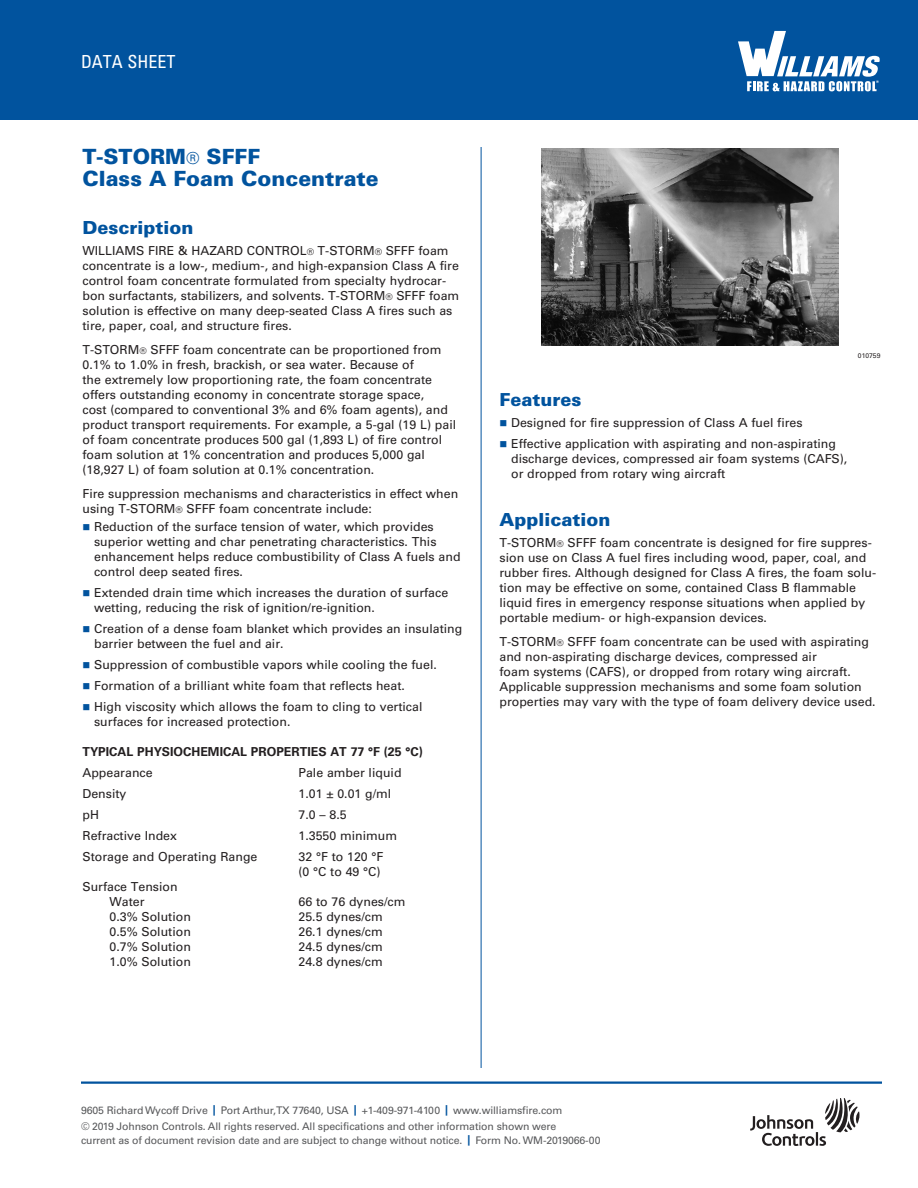
<style>
.page{position:relative;width:918px;height:1188px;background:#fff}
.page>*{position:absolute;margin:0;border:0;box-sizing:border-box;transform-origin:0 0}
._02_Data_Sheet_Heade{font:900 21px/22.5px "Univers LT Std";color:#01539e}
._03_12_pt_Blue_Heade{font:900 18px "Univers LT Std";color:#01539e}
.t1{font:condensed 18px "Univers LT Std";color:#fff}
._06_Text_8_25{font:12.3px/15px "Univers LT Std";color:#231f20}
._05_Text_1st_Graph{font:12.3px/15px "Univers LT Std";color:#231f20}
._08_Bullet_Text{font:12.3px/15px "Univers LT Std";color:#231f20}
._09_Tabbed_Copy{font:12.3px/15px "Univers LT Std";color:#231f20}
._07_Bullet_Text_1st{font:12.3px/15px "Univers LT Std";color:#231f20}
._04_Bold_Subhead{font:700 12.3px "Univers LT Std";color:#231f20}
.t2{font:10.5px/16.4px "Univers LT Std";letter-spacing:-.01em;color:#57585a}
._15___of_Art_Drawing{font:6.75px "Univers LT Std";color:#231f20}
.s1{font-weight:400;font-size:16.5px}
.s2{font-size:9px}
.s3{color:#01539e}
.s4{font-weight:700;color:#01539e}
</style>
<div class="page">
<div style="left:0;top:0;width:918px;height:120px;background:#01539e"></div>
<hr style="left:481px;top:147px;width:1px;height:921px;background:#01539e">
<hr style="left:81px;top:1082px;width:801px;height:2px;background:#01539e">
<svg style="left:750px;top:1098px;width:109px;height:48px"></svg>
<svg style="left:738px;top:31px;width:142px;height:60px"></svg>
<img style="left:541px;top:148px;width:298px;height:198px">
<h2 class="t1" style="left:81px;top:50px;width:96px">DATA SHEET</h2>
<p class="_02_Data_Sheet_Heade" style="left:82px;top:145px;width:298px">T-STORM<span class="s1">®</span> SFFF<br>Class A Foam Concentrate</p>
<p class="_03_12_pt_Blue_Heade" style="left:82px;top:216px;width:112px">Description</p>
<p class="_05_Text_1st_Graph" style="left:82px;top:243px;width:378px">WILLIAMS FIRE &amp; HAZARD CONTROL<span class="s2">®</span> T-STORM<span class="s2">®</span> SFFF foam concentrate is a low-, medium-, and high-expansion Class A fire control foam concentrate formulated from specialty hydrocar&shy;bon surfactants, stabilizers, and solvents. T-STORM<span class="s2">®</span> SFFF foam solution is effective on many deep-seated Class A fires such as tire, paper, coal, and structure fires.</p>
<p class="_06_Text_8_25" style="left:82px;top:342px;width:375px">T-STORM<span class="s2">®</span> SFFF foam concentrate can be proportioned from 0.1% to 1.0% in fresh, brackish, or sea water. Because of<br>the extremely low proportioning rate, the foam concentrate offers outstanding economy in concentrate storage space,<br>cost (compared to conventional 3% and 6% foam agents), and product transport requirements. For example, a 5-gal (19 L) pail of foam concentrate produces 500 gal (1,893 L) of fire control foam solution at 1% concentration and produces 5,000 gal (18,927 L) of foam solution at 0.1% concentration.</p>
<p class="_06_Text_8_25" style="left:82px;top:486px;width:377px">Fire suppression mechanisms and characteristics in effect when using T-STORM<span class="s2">®</span> SFFF foam concentrate include:</p>
<p class="_07_Bullet_Text_1st" style="left:94px;top:519px;width:368px;text-indent:-12px"><span class="s3">■</span> Reduction of the surface tension of water, which provides superior wetting and char penetrating characteristics. This enhancement helps reduce combustibility of Class A fuels and control deep seated fires.</p>
<p class="_08_Bullet_Text" style="left:94px;top:585px;width:356px;text-indent:-12px"><span class="s3">■</span> Extended drain time which increases the duration of surface wetting, reducing the risk of ignition/re-ignition.</p>
<p class="_08_Bullet_Text" style="left:94px;top:621px;width:370px;text-indent:-12px"><span class="s3">■</span> Creation of a dense foam blanket which provides an insulating barrier between the fuel and air.</p>
<p class="_08_Bullet_Text" style="left:82px;top:657px;width:356px"><span class="s3">■</span> Suppression of combustible vapors while cooling the fuel.</p>
<p class="_08_Bullet_Text" style="left:82px;top:678px;width:324px"><span class="s3">■</span> Formation of a brilliant white foam that reflects heat.</p>
<p class="_08_Bullet_Text" style="left:94px;top:699px;width:330px;text-indent:-12px"><span class="s3">■</span> High viscosity which allows the foam to cling to vertical surfaces for increased protection.</p>
<p class="_04_Bold_Subhead" style="left:82px;top:745px;width:342px">TYPICAL PHYSIOCHEMICAL PROPERTIES AT 77 °F (25 °C)</p>
<p class="_09_Tabbed_Copy" style="left:82px;top:765px;width:72px">Appearance</p>
<p class="_09_Tabbed_Copy" style="left:299px;top:765px;width:105px">Pale amber liquid</p>
<p class="_09_Tabbed_Copy" style="left:82px;top:786px;width:46px">Density</p>
<p class="_09_Tabbed_Copy" style="left:299px;top:786px;width:94px">1.01 ± 0.01 g/ml</p>
<p class="_09_Tabbed_Copy" style="left:82px;top:807px;width:18px">pH</p>
<p class="_09_Tabbed_Copy" style="left:299px;top:807px;width:50px">7.0 – 8.5</p>
<p class="_09_Tabbed_Copy" style="left:82px;top:828px;width:96px">Refractive Index</p>
<p class="_09_Tabbed_Copy" style="left:299px;top:828px;width:100px">1.3550 minimum</p>
<p class="_09_Tabbed_Copy" style="left:82px;top:849px;width:177px">Storage and Operating Range</p>
<p class="_09_Tabbed_Copy" style="left:299px;top:849px;width:86px">32 °F to 120 °F (0 °C to 49 °C)</p>
<p class="_09_Tabbed_Copy" style="left:82px;top:879px;width:97px;text-align:center">Surface Tension<br>Water</p>
<p class="_09_Tabbed_Copy" style="left:299px;top:894px;width:108px">66 to 76 dynes/cm</p>
<p class="_09_Tabbed_Copy" style="left:110px;top:909px;width:83px">0.3% Solution</p>
<p class="_09_Tabbed_Copy" style="left:299px;top:909px;width:86px">25.5 dynes/cm</p>
<p class="_09_Tabbed_Copy" style="left:110px;top:924px;width:83px">0.5% Solution</p>
<p class="_09_Tabbed_Copy" style="left:299px;top:924px;width:86px">26.1 dynes/cm</p>
<p class="_09_Tabbed_Copy" style="left:110px;top:939px;width:83px">0.7% Solution</p>
<p class="_09_Tabbed_Copy" style="left:299px;top:939px;width:86px">24.5 dynes/cm</p>
<p class="_09_Tabbed_Copy" style="left:110px;top:954px;width:83px">1.0% Solution</p>
<p class="_09_Tabbed_Copy" style="left:299px;top:954px;width:86px">24.8 dynes/cm</p>
<p class="_15___of_Art_Drawing" style="left:858px;top:351px;width:24px">010759</p>
<p class="_03_12_pt_Blue_Heade" style="left:500px;top:388px;width:83px">Features</p>
<p class="_07_Bullet_Text_1st" style="left:500px;top:415px;width:305px"><span class="s3">■</span> Designed for fire suppression of Class A fuel fires</p>
<p class="_08_Bullet_Text" style="left:511px;top:436px;width:338px;text-indent:-12px"><span class="s3">■</span> Effective application with aspirating and non-aspirating discharge devices, compressed air foam systems (CAFS), or dropped from rotary wing aircraft</p>
<p class="_03_12_pt_Blue_Heade" style="left:500px;top:508px;width:112px">Application</p>
<p class="_05_Text_1st_Graph" style="left:500px;top:535px;width:378px">T-STORM<span class="s2">®</span> SFFF foam concentrate is designed for fire suppres&shy;sion use on Class A fuel fires including wood, paper, coal, and rubber fires. Although designed for Class A fires, the foam solu&shy;tion may be effective on some, contained Class B flammable liquid fires in emergency response situations when applied by portable medium- or high-expansion devices.</p>
<p class="_06_Text_8_25" style="left:500px;top:634px;width:378px">T-STORM<span class="s2">®</span> SFFF foam concentrate can be used with aspirating and non-aspirating discharge devices, compressed air<br>foam systems (CAFS), or dropped from rotary wing aircraft.<br>Applicable suppression mechanisms and some foam solution properties may vary with the type of foam delivery device used.</p>
<p class="t2" style="left:81px;top:1102px;width:483px">9605 Richard Wycoff Drive <span class="s4">|</span> Port Arthur,TX 77640, USA <span class="s4">|</span> +1-409-971-4100 <span class="s4">|</span> www.williamsfire.com © 2019 Johnson Controls. All rights reserved. All specifications and other information shown were</p>
<p class="t2" style="left:81px;top:1132px;width:521px">current as of document revision date and are subject to change without notice. <span class="s4">|</span> Form No. WM-2019066-00</p>
</div>
